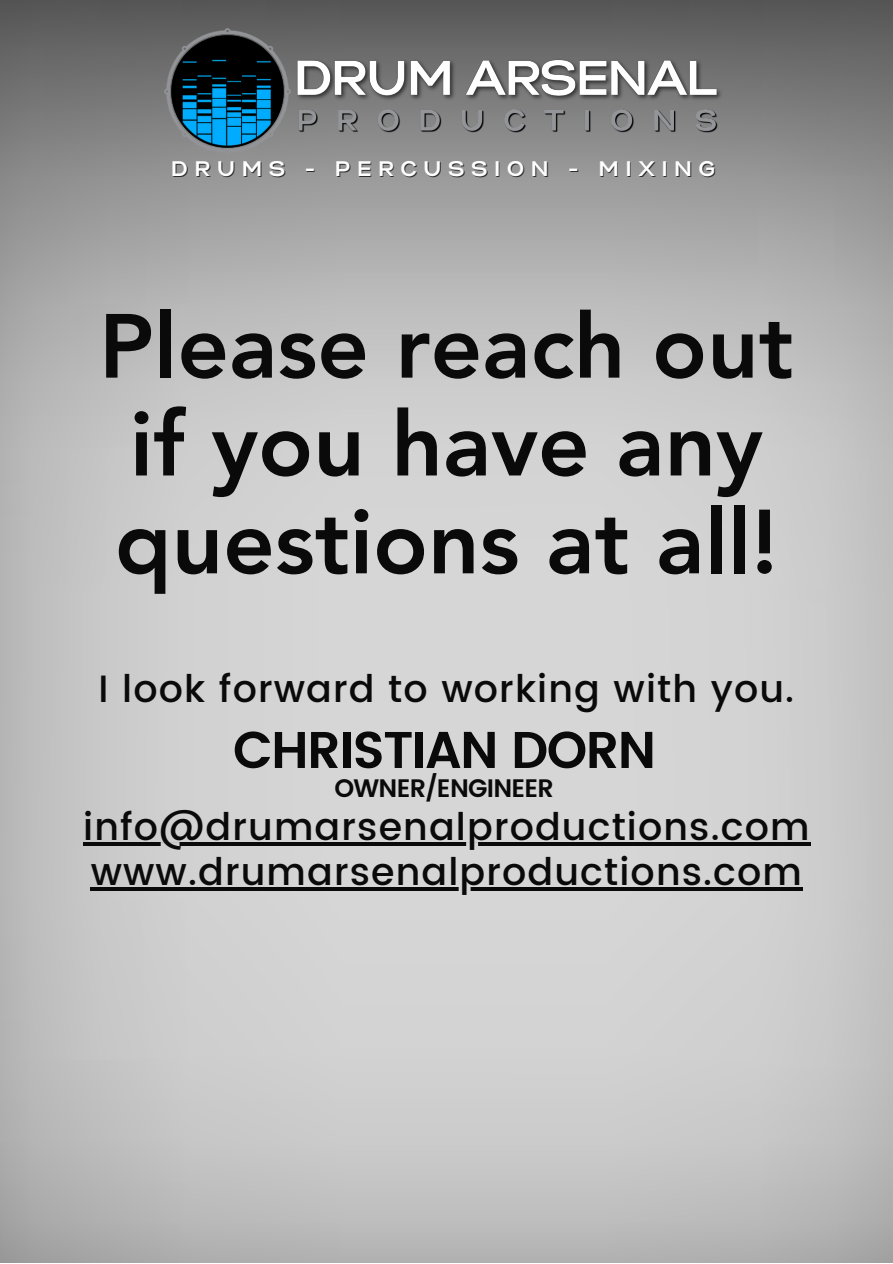
<style>
.page{position:relative;width:893px;height:1264px;background:#fff}
.page>*{position:absolute;margin:0;border:0;box-sizing:border-box;transform-origin:0 0}
.t1{font:800 89.85px/97.8px "Avenir LT Pro";color:#0a0a0a}
.t2{font:600 51.6px "Poppins";letter-spacing:-.03em;color:#0a0a0a}
.t3{font:500 37.95px/44.7px "Poppins";letter-spacing:.03em;color:#0a0a0a}
.t4{font:600 25.2px "Poppins";letter-spacing:-.03em;color:#0a0a0a}
.t5{font:700 21px "Gabriel Sans";letter-spacing:.345em;color:#fff}
</style>
<div class="page">
<img style="left:0;top:0;width:892px;height:1262px">
<hr style="left:83px;top:842px;width:727px;height:4px;background:#0a0a0a">
<hr style="left:91px;top:887px;width:712px;height:3px;background:#0a0a0a">
<img style="left:164px;top:28px;width:126px;height:127px">
<img style="left:290px;top:50px;width:437px;height:64px">
<img style="left:296px;top:108px;width:443px;height:32px">
<p class="t5" style="left:172px;top:159px;width:545px">DRUMS - PERCUSSION - MIXING</p>
<h1 class="t1" style="left:99px;top:306px;width:696px">Please reach out if you have any questions at all!</h1>
<p class="t3" style="left:99px;top:666px;width:697px">I look forward to working with you.</p>
<h2 class="t2" style="left:233px;top:720px;width:425px">CHRISTIAN DORN</h2>
<p class="t4" style="left:334px;top:773px;width:221px">OWNER/ENGINEER</p>
<p class="t3" style="left:83px;top:805px;width:727px">info@drumarsenalproductions.com www.drumarsenalproductions.com</p>
</div>
